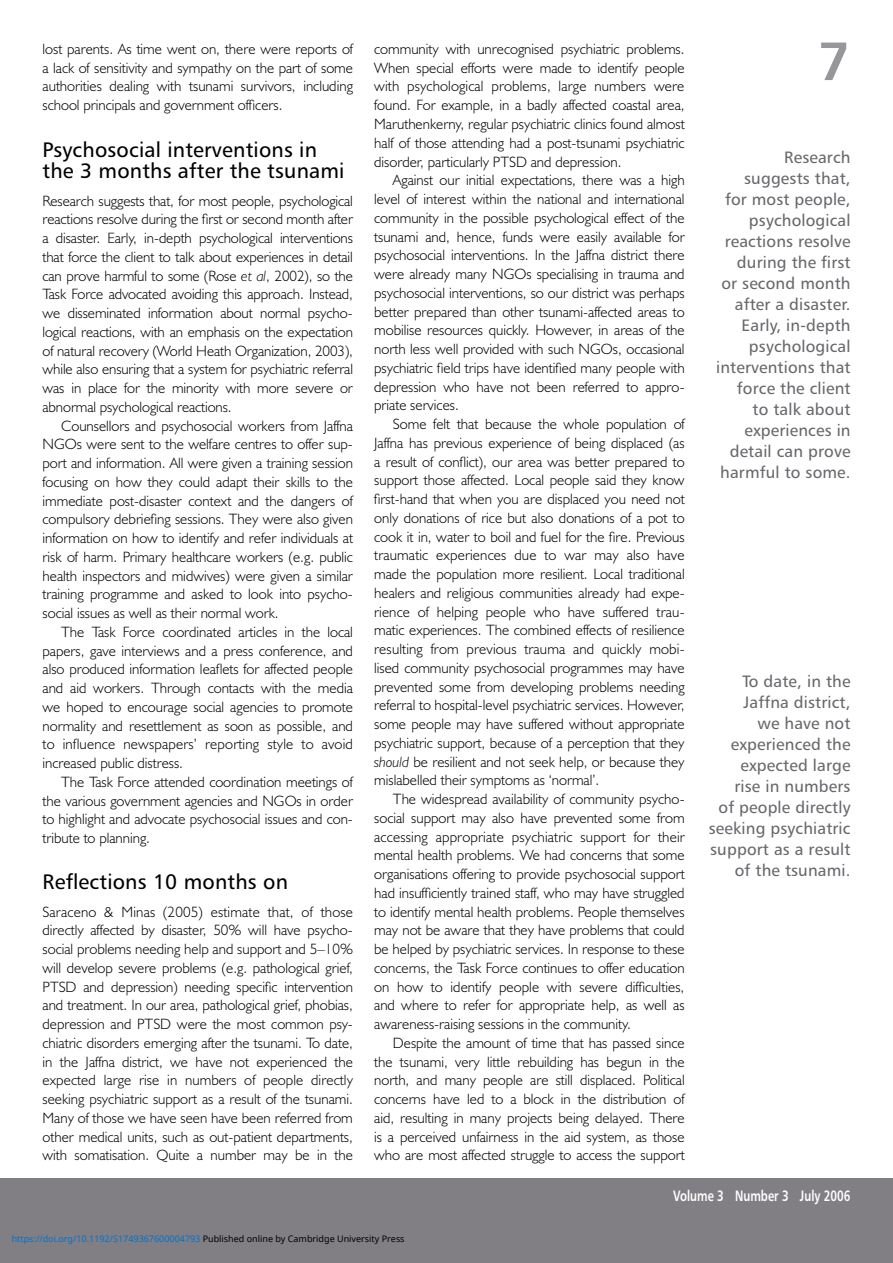
<style>
.page{position:relative;width:893px;height:1263px;background:#fff}
.page>*{position:absolute;margin:0;border:0;box-sizing:border-box;transform-origin:0 0}
.t1{font:21px/21px "Humanist 777 BT Roman B";letter-spacing:.01em;color:#000}
.t2{font:16.5px/21px "Humanist 777 BT Roman B";letter-spacing:.01em;color:#68676c;text-align:right}
.t3{font:300 15px/18.8px "Humanist 521 BT";color:#000;text-align:justify}
.t4{font:15px "Humanist 777 BT Bold B";color:#fff;scale:.75 1}
.t5{font:9px "Noto Sans";color:#0172cf}
.s1{font-style:italic}
.s2{color:#000}
</style>
<div class="page">
<div style="left:0;top:1178px;width:893px;height:85px;background:#817f84"></div>
<p class="t3" style="left:43px;top:39px;width:312px">lost parents. As time went on, there were reports of a lack of sensitivity and sympathy on the part of some authorities dealing with tsunami survivors, including school principals and government officers.</p>
<h1 class="t1" style="left:43px;top:139px;width:303px">Psychosocial interventions in the 3 months after the tsunami</h1>
<p class="t3" style="left:43px;top:191px;width:312px">Research suggests that, for most people, psychological reactions resolve during the first or second month after a disaster. Early, in-depth psychological interventions that force the client to talk about experiences in detail can prove harmful to some (Rose <span class="s1">et al</span>, 2002), so the Task Force advocated avoiding this approach. Instead, we disseminated information about normal psycho&shy;logical reactions, with an emphasis on the expectation of natural recovery (World Heath Organiza-tion, 2003), while also ensuring that a system for psychiatric referral was in place for the minority with more severe or abnormal psychological reactions.</p>
<p class="t3" style="left:43px;top:416px;width:312px;text-indent:19px">Counsellors and psychosocial workers from Jaffna NGOs were sent to the welfare centres to offer sup&shy;port and information. All were given a training session focusing on how they could adapt their skills to the immediate post-disaster context and the dangers of compulsory debriefing sessions. They were also given information on how to identify and refer individuals at risk of harm. Primary healthcare workers (e.g. public health inspectors and midwives) were given a similar training programme and asked to look into psycho&shy;social issues as well as their normal work.</p>
<p class="t3" style="left:43px;top:622px;width:312px;text-indent:19px">The Task Force coordinated articles in the local papers, gave interviews and a press conference, and also produced information leaflets for affected people and aid workers. Through contacts with the media we hoped to encourage social agencies to promote normality and resettlement as soon as possible, and to influence newspapers’ reporting style to avoid increased public distress.</p>
<p class="t3" style="left:43px;top:772px;width:312px;text-indent:19px">The Task Force attended coordination meetings of the various government agencies and NGOs in order to highlight and advocate psychosocial issues and con&shy;tribute to planning.</p>
<h1 class="t1" style="left:43px;top:871px;width:247px">Reflections 10 months on</h1>
<p class="t3" style="left:43px;top:902px;width:312px">Saraceno &amp; Minas (2005) estimate that, of those directly affected by disaster, 50% will have psycho&shy;social problems needing help and support and 5–10% will develop severe problems (e.g. pathological grief, PTSD and depression) needing specific intervention and treatment. In our area, patho-logical grief, phobias, depression and PTSD were the most common psy&shy;chiatric disorders emerging after the tsunami. To date, in the Jaffna district, we have not experienced the expected large rise in numbers of people directly seeking psychiatric support as a result of the tsunami.<br>Many of those we have seen have been referred from other medical units, such as out-patient departments, with somatisation. Quite a number may be in the</p>
<p class="t3" style="left:374px;top:39px;width:312px">community with unrecognised psychiatric problems.<br>When special efforts were made to identify people with psychological problems, large numbers were found. For example, in a badly affected coastal area, Maruthenkerny, regular psychiatric clinics found almost half of those attending had a post-tsunami psychiatric disorder, particularly PTSD and depression.</p>
<p class="t3" style="left:374px;top:170px;width:312px;text-indent:19px">Against our initial expectations, there was a high level of interest within the national and international community in the possible psychological effect of the tsunami and, hence, funds were easily available for psychosocial interventions. In the Jaffna district there were already many NGOs specialising in trauma and psychosocial interventions, so our district was perhaps better prepared than other tsunami-affected areas to mobilise resources quickly. However, in areas of the north less well provided with such NGOs, occasional psychiatric field trips have identified many people with depression who have not been referred to appro&shy;priate services.</p>
<p class="t3" style="left:374px;top:414px;width:312px;text-indent:19px">Some felt that because the whole population of Jaffna has previous experience of being displaced (as a result of conflict), our area was better prepared to support those affected. Local people said they know first-hand that when you are displaced you need not only donations of rice but also donations of a pot to cook it in, water to boil and fuel for the fire. Previous traumatic experiences due to war may also have made the population more resilient. Local traditional healers and religious communities already had expe&shy;rience of helping people who have suffered trau&shy;matic experiences. The combined effects of resilience resulting from previous trauma and quickly mobi&shy;lised commun- ity psychosocial programmes may have prevented some from developing problems needing referral to hospital-level psychiatric services. However, some people may have suffered without appropriate psychiatric support, because of a perception that they <span class="s1">should</span> be resilient and not seek help, or because they mislabelled their symptoms as ‘normal’.</p>
<p class="t3" style="left:374px;top:789px;width:312px;text-indent:19px">The widespread availability of community psycho&shy;social support may also have prevented some from accessing appropriate psychiatric support for their mental health problems. We had concerns that some organisations offering to provide psychosocial support had insufficiently trained staff, who may have struggled to identify mental health problems. People themselves may not be aware that they have problems that could be helped by psychiatric services. In response to these concerns, the Task Force continues to offer education on how to identify people with severe difficulties, and where to refer for appropriate help, as well as awareness-raising sessions in the community.</p>
<p class="t3" style="left:374px;top:1033px;width:312px;text-indent:19px">Despite the amount of time that has passed since the tsunami, very little rebuilding has begun in the north, and many people are still displaced. Political concerns have led to a block in the distribution of aid, resulting in many projects being delayed. There is a perceived unfairness in the aid system, as those who are most affected struggle to access the support</p>
<p class="t2" style="left:716px;top:146px;width:136px">Research suggests that,<br>for most people, psychological reactions resolve during the first<br>or second month after a disaster.<br>Early, in-depth psychological interventions that force the client<br>to talk about experiences in detail can prove harmful to some.</p>
<p class="t2" style="left:709px;top:671px;width:143px">To date, in the<br>Jaffna district,<br>we have not experienced the expected large<br>rise in numbers<br>of people directly seeking psychiatric support as a result of the tsunami.</p>
<p class="t4" style="left:673px;top:1186px;width:238px">Volume 3 Number 3 July 2006</p>
<p class="t5" style="left:12px;top:1232px;width:394px">https://doi.org/10.1192/S1749367600004793 <span class="s2">Published online by Cambridge University Press</span></p>
</div>
